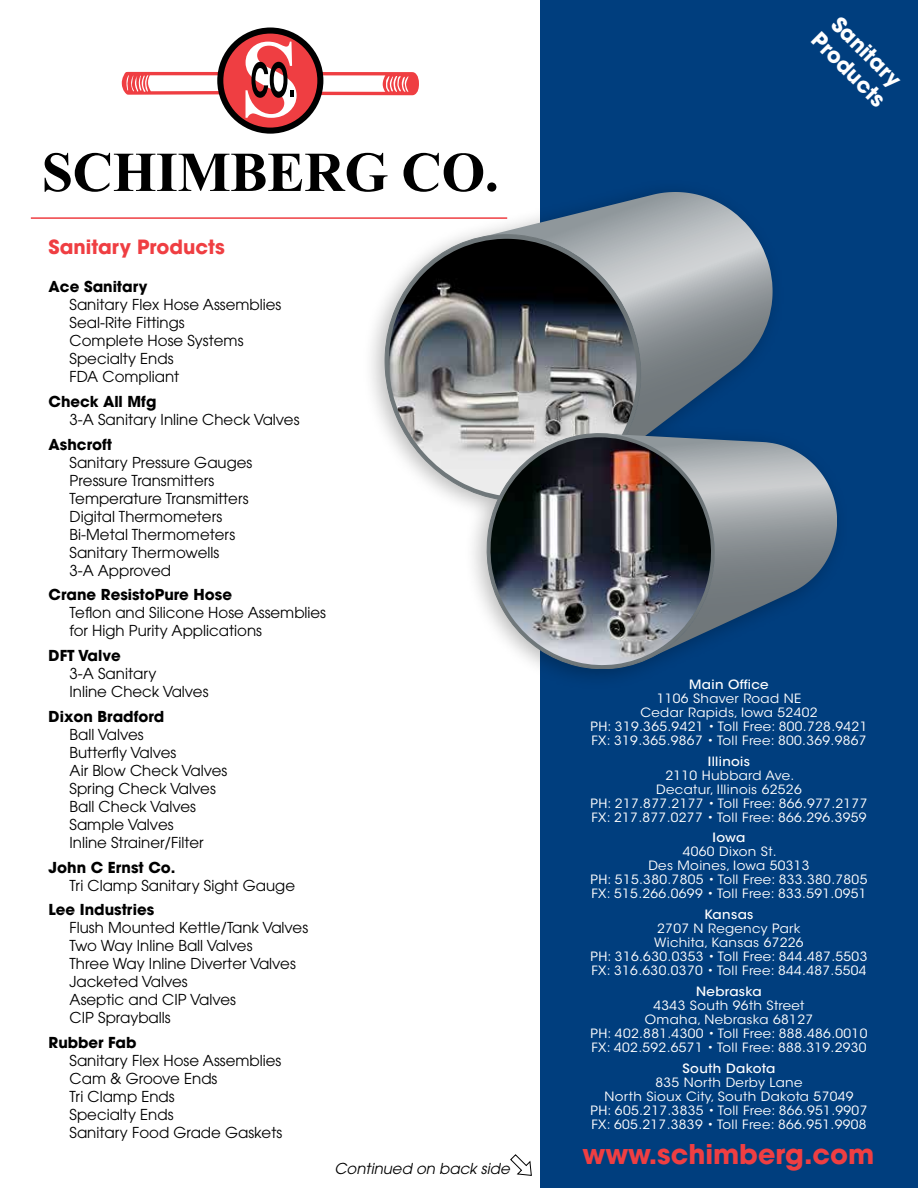
<style>
.page{position:relative;width:918px;height:1188px;background:#fff}
.page>*{position:absolute;margin:0;border:0;box-sizing:border-box;transform-origin:0 0}
.t1{font:700 27px "Avant Garde";color:#ef3e42}
.t2{font:700 21px/25.2px "Avant Garde";color:#fff}
.t3{font:700 19.5px "Avant Garde";color:#ef3e42}
.t4{font:15px/18px "Avant Garde";color:#000}
.t5{font:700 15px "Avant Garde";color:#000}
.t6{font:italic 15px "Avant Garde";color:#000}
.t7{font:12.75px/14px "ITC Avant Garde Std";letter-spacing:.025em;color:#fff;text-align:center;scale:1.05 1}
.t8{font:500 12.75px "ITC Avant Garde Std";letter-spacing:.025em;color:#fff;scale:1.05 1}
</style>
<div class="page">
<div style="left:217px;top:28px;width:106px;height:106px;background:#000;border-radius:50%"></div>
<div style="left:223px;top:34px;width:94px;height:94px;background:#ef3e42;border-radius:50%"></div>
<svg style="left:45px;top:153px;width:343px;height:39px"></svg>
<svg style="left:404px;top:153px;width:80px;height:25px"></svg>
<svg style="left:122px;top:42px;width:297px;height:76px"></svg>
<div style="left:540px;top:0;width:378px;height:1188px;background:#003e7e"></div>
<div style="left:362px;top:178px;width:488px;height:513px;background:#000;opacity:.27"></div>
<svg style="left:477px;top:192px;width:296px;height:242px"></svg>
<svg style="left:385px;top:234px;width:256px;height:267px"></svg>
<img style="left:389px;top:239px;width:248px;height:258px">
<svg style="left:486px;top:433px;width:230px;height:236px"></svg>
<svg style="left:491px;top:434px;width:299px;height:231px"></svg>
<img style="left:490px;top:437px;width:222px;height:229px">
<hr style="left:31px;top:217px;width:476px;height:2px;background:#ef3e42">
<svg style="left:510px;top:1154px;width:22px;height:22px"></svg>
<h3 class="t3" style="left:49px;top:234px;width:178px">Sanitary Products</h3>
<p class="t5" style="left:49px;top:277px;width:100px">Ace Sanitary</p>
<p class="t4" style="left:70px;top:296px;width:213px">Sanitary Flex Hose Assemblies<br>Seal-Rite Fittings<br>Complete Hose Systems<br>Specialty Ends<br>FDA Compliant</p>
<p class="t5" style="left:49px;top:392px;width:109px">Check All Mfg</p>
<p class="t4" style="left:70px;top:410px;width:231px">3-A Sanitary Inline Check Valves</p>
<p class="t5" style="left:49px;top:434px;width:65px">Ashcroft</p>
<p class="t4" style="left:70px;top:453px;width:184px">Sanitary Pressure Gauges<br>Pressure Transmitters<br>Temperature Transmitters<br>Digital Thermometers<br>Bi-Metal Thermometers<br>Sanitary Thermowells<br>3-A Approved</p>
<p class="t5" style="left:49px;top:585px;width:185px">Crane ResistoPure Hose</p>
<p class="t4" style="left:70px;top:604px;width:258px">Teflon and Silicone Hose Assemblies for High Purity Applications</p>
<p class="t5" style="left:49px;top:646px;width:74px">DFT Valve</p>
<p class="t4" style="left:70px;top:665px;width:140px">3-A Sanitary<br>Inline Check Valves</p>
<p class="t5" style="left:49px;top:707px;width:117px">Dixon Bradford</p>
<p class="t4" style="left:70px;top:725px;width:159px">Ball Valves<br>Butterfly Valves<br>Air Blow Check Valves<br>Spring Check Valves<br>Ball Check Valves<br>Sample Valves<br>Inline Strainer/Filter</p>
<p class="t5" style="left:49px;top:857px;width:129px">John C Ernst Co.</p>
<p class="t4" style="left:70px;top:876px;width:227px">Tri Clamp Sanitary Sight Gauge</p>
<p class="t5" style="left:49px;top:900px;width:107px">Lee Industries</p>
<p class="t4" style="left:70px;top:919px;width:240px">Flush Mounted Kettle/Tank Valves<br>Two Way Inline Ball Valves<br>Three Way Inline Diverter Valves<br>Jacketed Valves<br>Aseptic and CIP Valves<br>CIP Sprayballs</p>
<p class="t5" style="left:49px;top:1033px;width:90px">Rubber Fab</p>
<p class="t4" style="left:70px;top:1052px;width:214px">Sanitary Flex Hose Assemblies<br>Cam &amp; Groove Ends<br>Tri Clamp Ends<br>Specialty Ends<br>Sanitary Food Grade Gaskets</p>
<p class="t6" style="left:334px;top:1160px;width:177px">Continued on back side</p>
<h2 class="t2" style="left:842px;top:9px;width:96px;rotate:45deg">Sanitary<br>Products</h2>
<p class="t8" style="left:689px;top:676px;width:77px">Main Office</p>
<p class="t7" style="left:591px;top:691px;width:265px">1106 Shaver Road NE<br>Cedar Rapids, Iowa 52402<br>PH: 319.365.9421 • Toll Free: 800.728.9421<br>FX: 319.365.9867 • Toll Free: 800.369.9867</p>
<p class="t8" style="left:708px;top:753px;width:42px">Illinois</p>
<p class="t7" style="left:591px;top:768px;width:265px">2110 Hubbard Ave.<br>Decatur, Illinois 62526<br>PH: 217.877.2177 • Toll Free: 866.977.2177<br>FX: 217.877.0277 • Toll Free: 866.296.3959</p>
<p class="t8" style="left:713px;top:830px;width:33px">Iowa</p>
<p class="t7" style="left:591px;top:845px;width:265px">4060 Dixon St.<br>Des Moines, Iowa 50313<br>PH: 515.380.7805 • Toll Free: 833.380.7805<br>FX: 515.266.0699 • Toll Free: 833.591.0951</p>
<p class="t8" style="left:705px;top:907px;width:48px">Kansas</p>
<p class="t7" style="left:591px;top:922px;width:265px">2707 N Regency Park<br>Wichita, Kansas 67226<br>PH: 316.630.0353 • Toll Free: 844.487.5503<br>FX: 316.630.0370 • Toll Free: 844.487.5504</p>
<p class="t8" style="left:696px;top:983px;width:64px">Nebraska</p>
<p class="t7" style="left:591px;top:999px;width:265px">4343 South 96th Street<br>Omaha, Nebraska 68127<br>PH: 402.881.4300 • Toll Free: 888.486.0010<br>FX: 402.592.6571 • Toll Free: 888.319.2930</p>
<p class="t8" style="left:683px;top:1060px;width:90px">South Dakota</p>
<p class="t7" style="left:591px;top:1075px;width:265px">835 North Derby Lane<br>North Sioux City, South Dakota 57049<br>PH: 605.217.3835 • Toll Free: 866.951.9907<br>FX: 605.217.3839 • Toll Free: 866.951.9908</p>
<h1 class="t1" style="left:582px;top:1137px;width:293px">www.schimberg.com</h1>
</div>
